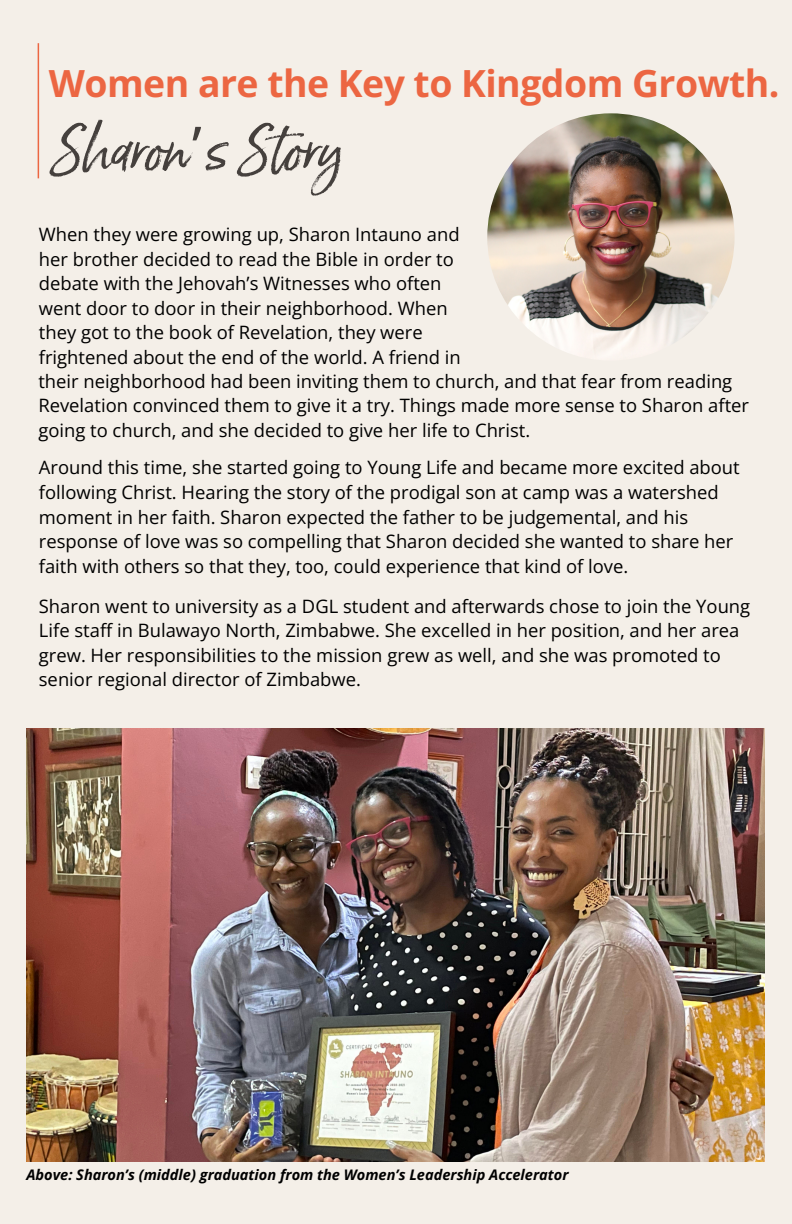
<style>
.page{position:relative;width:792px;height:1224px;background:#f4efe8}
.page>*{position:absolute;margin:0;border:0;box-sizing:border-box;transform-origin:0 0}
.t1{font:55.4px "Born Ready Slanted";letter-spacing:-.015em;color:#45403d}
.t2{font:700 37.4px "Open Sans";letter-spacing:-.015em;color:#ec6642}
.t3{font:18.4px/24.6px "Open Sans";color:#000}
.t4{font:italic 700 14.6px "Open Sans";color:#000}
.s1{font-family:"Noto Sans Gurmukhi"}
</style>
<div class="page">
<img style="left:487px;top:113px;width:248px;height:248px;border-radius:50%">
<hr style="left:38px;top:43px;width:1px;height:135px;background:#ec6642">
<img style="left:26px;top:728px;width:738px;height:434px">
<h3 class="t2" style="left:49px;top:57px;width:732px">Women are the Key to Kingdom Growth.</h3>
<h2 class="t1" style="left:49px;top:116px;width:295px">Sharon<span class="s1">’</span>s Story</h2>
<h1 class="t3" style="left:39px;top:222px;width:424px">When they were growing up, Sharon Intauno and her brother decided to read the Bible in order to debate with the Jehovah’s Witnesses who often went door to door in their neighborhood. When they got to the book of Revelation, they were frightened about the end of the world. A friend in</h1>
<h3 class="t3" style="left:38px;top:368px;width:712px">their neighborhood had been inviting them to church, and that fear from reading<br>Revelation convinced them to give it a try. Things made more sense to Sharon after going to church, and she decided to give her life to Christ.</h3>
<h3 class="t3" style="left:39px;top:455px;width:702px">Around this time, she started going to Young Life and became more excited about following Christ. Hearing the story of the prodigal son at camp was a watershed moment in her faith. Sharon expected the father to be judgemental, and his response of love was so compelling that Sharon decided she wanted to share her faith with others so that they, too, could experience that kind of love.</h3>
<h3 class="t3" style="left:39px;top:593px;width:713px">Sharon went to university as a DGL student and afterwards chose to join the Young Life staff in Bulawayo North, Zimbabwe. She excelled in her position, and her area grew. Her responsibilities to the mission grew as well, and she was promoted to senior regional director of Zimbabwe.</h3>
<p class="t4" style="left:26px;top:1165px;width:544px">Above: Sharon’s (middle) graduation from the Women’s Leadership Accelerator</p>
</div>
